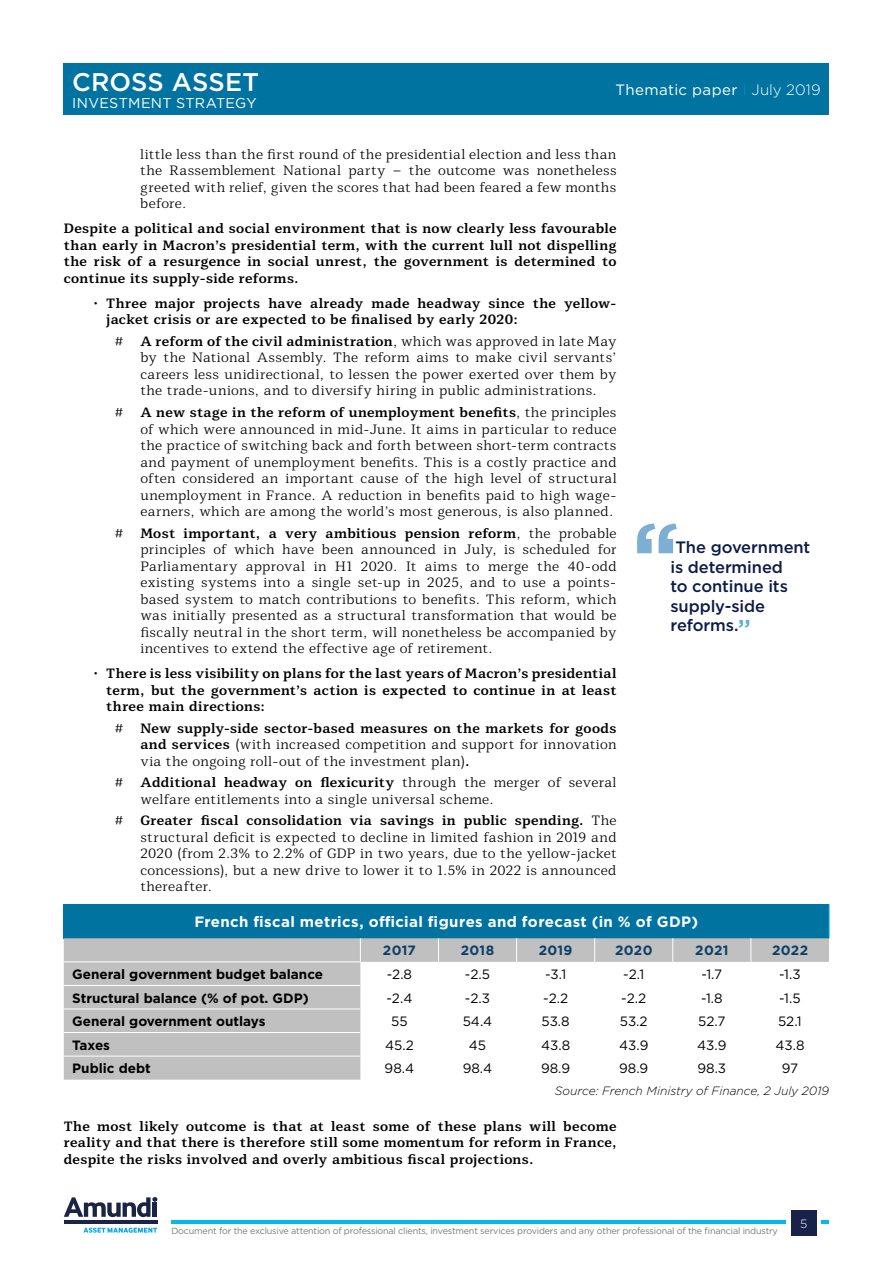
<style>
.page{position:relative;width:893px;height:1263px;background:#fff}
.page>*{position:absolute;margin:0;border:0;box-sizing:border-box;transform-origin:0 0}
.t1{font:500 25.5px "Gotham";letter-spacing:.005em;color:#fff}
.t2{font:500 16.5px/19.5px "Gotham";letter-spacing:-.005em;color:#0c1c49}
.t3{font:700 15px "Gotham";letter-spacing:.025em;color:#fff}
.t4{font:15px "Gotham";letter-spacing:.03em;color:#fff}
.t5{font:14.25px "Gotham";letter-spacing:.02em;color:#fff}
.t6{font:300 13.5px/16.5px "Mediator Serif";letter-spacing:.02em;color:#000;text-align:justify}
.t7{font:700 13.5px/16.5px "Mediator Serif";letter-spacing:.02em;color:#000;text-align:justify}
.t8{font:13.5px "Gotham";color:#000}
.t9{font:700 13.5px "Gotham";color:#000}
.t10{font:700 13.5px "Gotham";letter-spacing:.03em;color:#0e3f67}
.t11{font:italic 300 12px "Gotham";color:#000}
.t12{font:300 12px "Gotham";color:#fff}
.t13{font:9px "Gotham";letter-spacing:-.02em;color:#777a7b}
.s1{font-weight:200;color:#009fe3}
.s2{font-weight:300}
.s3{font-weight:700}
</style>
<div class="page">
<hr style="left:171px;top:1220px;width:658px;height:4px;background:#00baed">
<div style="left:787px;top:1206px;width:34px;height:34px;background:#fff"></div>
<div style="left:791px;top:1210px;width:25px;height:25px;background:#192249"></div>
<svg style="left:64px;top:1197px;width:93px;height:20px"></svg>
<hr style="left:153px;top:1202px;width:4px;height:15px;background:#1c2445">
<hr style="left:64px;top:1220px;width:93px;height:4px;background:#1c2445">
<svg style="left:83px;top:1227px;width:74px;height:6px"></svg>
<div style="left:64px;top:64px;width:765px;height:51px;background:#0073a1"></div>
<div style="left:64px;top:904px;width:765px;height:34px;background:#0073a1"></div>
<svg style="left:64px;top:938px;width:765px;height:142px"></svg>
<hr style="left:829px;top:904px;width:1px;height:34px;background:#009fe3">
<hr style="left:64px;top:961px;width:297px;height:1px;background:#fff">
<hr style="left:64px;top:985px;width:296px;height:1px;background:#fff">
<hr style="left:64px;top:1008px;width:296px;height:1px;background:#fff">
<hr style="left:64px;top:1032px;width:296px;height:1px;background:#fff">
<hr style="left:64px;top:1056px;width:296px;height:1px;background:#fff">
<svg style="left:360px;top:938px;width:1px;height:23px"></svg>
<svg style="left:438px;top:938px;width:1px;height:24px"></svg>
<svg style="left:516px;top:938px;width:1px;height:24px"></svg>
<svg style="left:594px;top:938px;width:1px;height:24px"></svg>
<svg style="left:672px;top:938px;width:1px;height:24px"></svg>
<svg style="left:750px;top:938px;width:1px;height:24px"></svg>
<svg style="left:738px;top:620px;width:11px;height:7px"></svg>
<svg style="left:637px;top:523px;width:40px;height:30px"></svg>
<h1 class="t1" style="left:72px;top:66px;width:188px">CROSS ASSET</h1>
<p class="t5" style="left:72px;top:94px;width:186px">INVESTMENT STRATEGY</p>
<p class="t4" style="left:615px;top:80px;width:207px">Thematic paper <span class="s1">I</span> <span class="s2">July 2019</span></p>
<p class="t6" style="left:140px;top:146px;width:478px">little less than the first round of the presidential election and less than the Rassemblement National party – the outcome was nonetheless greeted with relief, given the scores that had been feared a few months before.</p>
<p class="t7" style="left:64px;top:221px;width:554px">Despite a political and social environment that is now clearly less favourable than early in Macron’s presidential term, with the current lull not dispelling the risk of a resurgence in social unrest, the government is determined to continue its supply-side reforms.</p>
<p class="t7" style="left:106px;top:295px;width:512px;text-indent:-13px"><span class="s2">•</span> Three major projects have already made headway since the yellow&shy;jacket crisis or are expected to be finalised by early 2020:</p>
<p class="t6" style="left:115px;top:333px;width:10px">#</p>
<p class="t6" style="left:140px;top:333px;width:478px"><span class="s3">A reform of the civil administration</span>, which was approved in late May by the National Assembly. The reform aims to make civil servants’ careers less unidirectional, to lessen the power exerted over them by the trade-unions, and to diversify hiring in public administrations.</p>
<p class="t6" style="left:115px;top:404px;width:10px">#</p>
<p class="t6" style="left:140px;top:404px;width:478px"><span class="s3">A new stage in the reform of unemployment benefits</span>, the principles of which were announced in mid-June. It aims in particular to reduce the practice of switching back and forth between short-term contracts and payment of unemployment benefits. This is a costly practice and often considered an important cause of the high level of structural unemployment in France. A reduction in benefits paid to high wage&shy;earners, which are among the world’s most generous, is also planned.</p>
<p class="t6" style="left:115px;top:525px;width:10px">#</p>
<p class="t6" style="left:140px;top:525px;width:478px"><span class="s3">Most important, a very ambitious pension reform</span>, the probable principles of which have been announced in July, is scheduled for Parliamentary approval in H1 2020. It aims to merge the 40-odd existing systems into a single set-up in 2025, and to use a points&shy;based system to match contributions to benefits. This reform, which was initially presented as a structural transformation that would be fiscally neutral in the short term, will nonetheless be accompanied by incentives to extend the effective age of retirement.</p>
<p class="t7" style="left:106px;top:665px;width:512px;text-indent:-13px"><span class="s2">•</span> There is less visibility on plans for the last years of Macron’s presidential term, but the government’s action is expected to continue in at least three main directions:</p>
<p class="t6" style="left:115px;top:720px;width:10px">#</p>
<p class="t6" style="left:140px;top:720px;width:478px"><span class="s3">New supply-side sector-based measures on the markets for goods and services</span> (with increased competition and support for innovation via the ongoing roll-out of the investment plan)<span class="s3">.</span></p>
<p class="t6" style="left:115px;top:775px;width:10px">#</p>
<p class="t6" style="left:140px;top:775px;width:478px"><span class="s3">Additional headway on flexicurity</span> through the merger of several welfare entitlements into a single universal scheme.</p>
<p class="t6" style="left:115px;top:813px;width:10px">#</p>
<p class="t6" style="left:140px;top:813px;width:478px"><span class="s3">Greater fiscal consolidation via savings in public spending.</span> The structural deficit is expected to decline in limited fashion in 2019 and 2020 (from 2.3% to 2.2% of GDP in two years, due to the yellow-jacket concessions), but a new drive to lower it to 1.5% in 2022 is announced thereafter.</p>
<p class="t3" style="left:194px;top:912px;width:505px">French fiscal metrics, official figures and forecast (in % of GDP)</p>
<p class="t10" style="left:383px;top:942px;width:35px">2017</p>
<p class="t10" style="left:461px;top:942px;width:35px">2018</p>
<p class="t10" style="left:539px;top:942px;width:35px">2019</p>
<p class="t10" style="left:615px;top:942px;width:39px">2020</p>
<p class="t10" style="left:695px;top:942px;width:35px">2021</p>
<p class="t10" style="left:772px;top:942px;width:38px">2022</p>
<p class="t9" style="left:72px;top:965px;width:252px">General government budget balance</p>
<p class="t8" style="left:387px;top:966px;width:27px">-2.8</p>
<p class="t8" style="left:465px;top:966px;width:27px">-2.5</p>
<p class="t8" style="left:545px;top:966px;width:23px">-3.1</p>
<p class="t8" style="left:623px;top:966px;width:23px">-2.1</p>
<p class="t8" style="left:701px;top:966px;width:23px">-1.7</p>
<p class="t8" style="left:779px;top:966px;width:23px">-1.3</p>
<p class="t9" style="left:72px;top:989px;width:238px">Structural balance (% of pot. GDP)</p>
<p class="t8" style="left:386px;top:989px;width:27px">-2.4</p>
<p class="t8" style="left:465px;top:989px;width:27px">-2.3</p>
<p class="t8" style="left:543px;top:989px;width:26px">-2.2</p>
<p class="t8" style="left:621px;top:989px;width:26px">-2.2</p>
<p class="t8" style="left:701px;top:989px;width:23px">-1.8</p>
<p class="t8" style="left:779px;top:989px;width:23px">-1.5</p>
<p class="t9" style="left:72px;top:1012px;width:195px">General government outlays</p>
<p class="t8" style="left:391px;top:1013px;width:18px">55</p>
<p class="t8" style="left:463px;top:1013px;width:31px">54.4</p>
<p class="t8" style="left:541px;top:1013px;width:30px">53.8</p>
<p class="t8" style="left:620px;top:1013px;width:29px">53.2</p>
<p class="t8" style="left:698px;top:1013px;width:29px">52.7</p>
<p class="t8" style="left:778px;top:1013px;width:25px">52.1</p>
<p class="t9" style="left:72px;top:1036px;width:39px">Taxes</p>
<p class="t8" style="left:385px;top:1036px;width:30px">45.2</p>
<p class="t8" style="left:469px;top:1036px;width:19px">45</p>
<p class="t8" style="left:541px;top:1036px;width:31px">43.8</p>
<p class="t8" style="left:619px;top:1036px;width:31px">43.9</p>
<p class="t8" style="left:697px;top:1036px;width:31px">43.9</p>
<p class="t8" style="left:775px;top:1036px;width:31px">43.8</p>
<p class="t9" style="left:72px;top:1059px;width:80px">Public debt</p>
<p class="t8" style="left:385px;top:1060px;width:31px">98.4</p>
<p class="t8" style="left:463px;top:1060px;width:31px">98.4</p>
<p class="t8" style="left:541px;top:1060px;width:31px">98.9</p>
<p class="t8" style="left:619px;top:1060px;width:31px">98.9</p>
<p class="t8" style="left:697px;top:1060px;width:30px">98.3</p>
<p class="t8" style="left:782px;top:1060px;width:18px">97</p>
<p class="t11" style="left:555px;top:1083px;width:276px">Source: French Ministry of Finance, 2 July 2019</p>
<p class="t7" style="left:64px;top:1118px;width:554px">The most likely outcome is that at least some of these plans will become reality and that there is therefore still some momentum for reform in France, despite the risks involved and overly ambitious fiscal projections.</p>
<p class="t2" style="left:670px;top:537px;width:141px;text-indent:5px">The government is determined<br>to continue its supply-side reforms.</p>
<p class="t13" style="left:171px;top:1225px;width:608px">Document for the exclusive attention of professional clients, investment services providers and any other professional of the financial industry</p>
<p class="t12" style="left:800px;top:1216px;width:9px">5</p>
</div>
